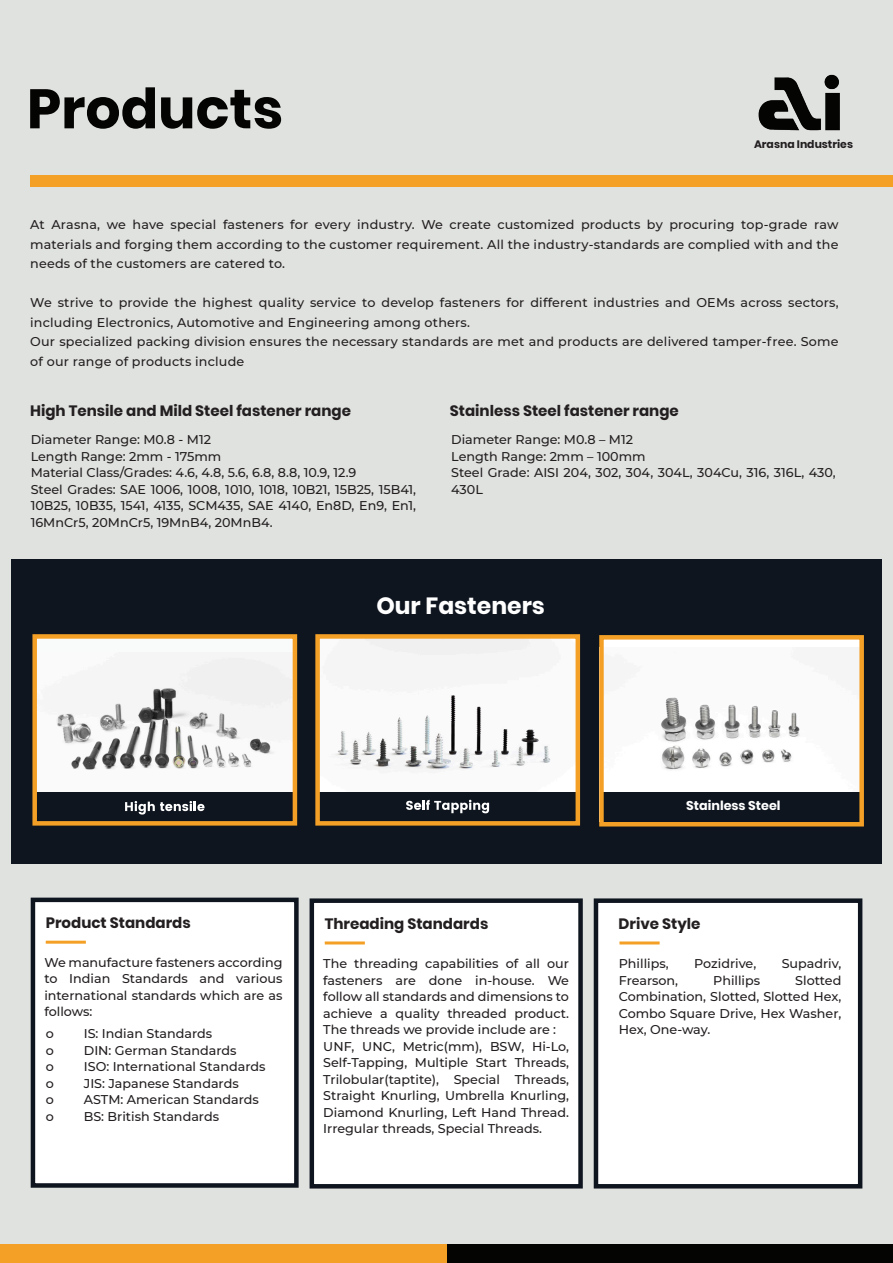
<style>
.page{position:relative;width:893px;height:1263px;background:#e0e2e0}
.page>*{position:absolute;margin:0;border:0;box-sizing:border-box;transform-origin:0 0}
.t1{font:55.35px "Poppins";color:#040503}
.t2{font:23.4px "Poppins";color:#fff}
.t3{font:15px "Poppins";color:#231f20}
.t4{font:500 12.75px/16.5px "Montserrat";color:#231f20}
.t5{font:12.75px "Poppins";color:#fff}
.t6{font:10.8px "Poppins";color:#231f20}
</style>
<div class="page">
<img style="left:758px;top:74px;width:82px;height:57px">
<div style="left:0;top:1244px;width:893px;height:19px;background:#040503"></div>
<div style="left:0;top:1244px;width:447px;height:19px;background:#f4a026"></div>
<div style="left:30px;top:175px;width:863px;height:12px;background:#f4a026"></div>
<div style="left:310px;top:898px;width:273px;height:290px;background:#fff;border:4px solid #0f151f"></div>
<hr style="left:325px;top:941px;width:40px;height:3px;background:#f4a026">
<div style="left:594px;top:898px;width:268px;height:290px;background:#fff;border:4px solid #0f151f"></div>
<hr style="left:619px;top:941px;width:41px;height:3px;background:#f4a026">
<div style="left:31px;top:898px;width:268px;height:290px;background:#fff;border:4px solid #0f151f"></div>
<hr style="left:46px;top:941px;width:40px;height:3px;background:#f4a026">
<div style="left:12px;top:560px;width:870px;height:304px;background:#0e151f"></div>
<div style="left:600px;top:636px;width:260px;height:187px;background:#fff"></div>
<img style="left:320px;top:639px;width:255px;height:153px">
<img style="left:661px;top:697px;width:139px;height:73px">
<svg style="left:406px;top:800px;width:83px;height:13px"></svg>
<div style="left:600px;top:792px;width:260px;height:31px;background:#0e151f"></div>
<img style="left:37px;top:652px;width:255px;height:140px">
<svg style="left:125px;top:801px;width:80px;height:13px"></svg>
<div style="left:315px;top:634px;width:265px;height:192px;border:4px solid #f4a026"></div>
<div style="left:599px;top:635px;width:265px;height:191px;border:4px solid #f4a026"></div>
<div style="left:35px;top:636px;width:260px;height:16px;background:#f9fafa"></div>
<div style="left:32px;top:634px;width:265px;height:192px;border:4px solid #f4a026"></div>
<h1 class="t1" style="left:27px;top:77px;width:258px">Products</h1>
<p class="t6" style="left:754px;top:138px;width:101px">Arasna Industries</p>
<p class="t4" style="left:30px;top:214px;width:810px;line-height:19.5px;text-align:justify">At Arasna, we have special fasteners for every industry. We create customized products by procuring top-grade raw materials and forging them according to the customer requirement. All the industry-standards are complied with and the needs of the customers are catered to.</p>
<p class="t4" style="left:30px;top:292px;width:810px;line-height:19.5px">We strive to provide the highest quality service to develop fasteners for different industries and OEMs across sectors, including Electronics, Automotive and Engineering among others.<br>Our specialized packing division ensures the necessary standards are met and products are delivered tamper-free. Some of our range of products include</p>
<p class="t3" style="left:30px;top:402px;width:322px">High Tensile and Mild Steel fastener range</p>
<p class="t4" style="left:31px;top:431px;width:387px">Diameter Range: M0.8 - M12<br>Length Range: 2mm - 175mm<br>Material Class/Grades: 4.6, 4.8, 5.6, 6.8, 8.8, 10.9, 12.9<br>Steel Grades: SAE 1006, 1008, 1010, 1018, 10B21, 15B25, 15B41, 10B25, 10B35, 1541, 4135, SCM435, SAE 4140, En8D, En9, En1, 16MnCr5, 20MnCr5, 19MnB4, 20MnB4.</p>
<p class="t3" style="left:450px;top:402px;width:230px">Stainless Steel fastener range</p>
<p class="t4" style="left:451px;top:431px;width:386px">Diameter Range: M0.8 – M12<br>Length Range: 2mm – 100mm<br>Steel Grade: AISI 204, 302, 304, 304L, 304Cu, 316, 316L, 430,<br>430L</p>
<h2 class="t2" style="left:376px;top:593px;width:170px">Our Fasteners</h2>
<p class="t3" style="left:46px;top:914px;width:146px">Product Standards</p>
<p class="t4" style="left:44px;top:954px;width:240px;text-align:justify">We manufacture fasteners according to Indian Standards and various international standards which are as follows:</p>
<p class="t4" style="left:46px;top:1025px;width:10px">o</p>
<p class="t4" style="left:84px;top:1025px;width:130px">IS: Indian Standards</p>
<p class="t4" style="left:46px;top:1041px;width:10px">o</p>
<p class="t4" style="left:84px;top:1041px;width:154px">DIN: German Standards</p>
<p class="t4" style="left:46px;top:1058px;width:10px">o</p>
<p class="t4" style="left:84px;top:1058px;width:183px">ISO: International Standards</p>
<p class="t4" style="left:46px;top:1074px;width:10px">o</p>
<p class="t4" style="left:84px;top:1074px;width:156px">JIS: Japanese Standards</p>
<p class="t4" style="left:46px;top:1091px;width:10px">o</p>
<p class="t4" style="left:84px;top:1091px;width:177px">ASTM: American Standards</p>
<p class="t4" style="left:46px;top:1107px;width:10px">o</p>
<p class="t4" style="left:84px;top:1107px;width:137px">BS: British Standards</p>
<p class="t3" style="left:325px;top:915px;width:165px">Threading Standards</p>
<p class="t4" style="left:323px;top:955px;width:247px">The threading capabilities of all our fasteners are done in-house. We follow all standards and dimensions to achieve a quality threaded product.<br>The threads we provide include are :<br>UNF, UNC, Metric(mm), BSW, Hi-Lo, Self-Tapping, Multiple Start Threads, Trilobular(taptite), Special Threads, Straight Knurling, Umbrella Knurling, Diamond Knurling, Left Hand Thread.<br>Irregular threads, Special Threads.</p>
<p class="t5" style="left:686px;top:798px;width:96px">Stainless Steel</p>
<p class="t3" style="left:619px;top:915px;width:83px">Drive Style</p>
<p class="t4" style="left:619px;top:955px;width:51px">Phillips,</p>
<p class="t4" style="left:694px;top:955px;width:64px">Pozidrive,</p>
<p class="t4" style="left:782px;top:955px;width:61px">Supadriv,</p>
<p class="t4" style="left:619px;top:971px;width:61px">Frearson,</p>
<p class="t4" style="left:713px;top:971px;width:49px">Phillips</p>
<p class="t4" style="left:619px;top:971px;width:224px;text-align:justify;text-indent:176px">Slotted Combination, Slotted, Slotted Hex, Combo Square Drive, Hex Washer, Hex, One-way.</p>
</div>
